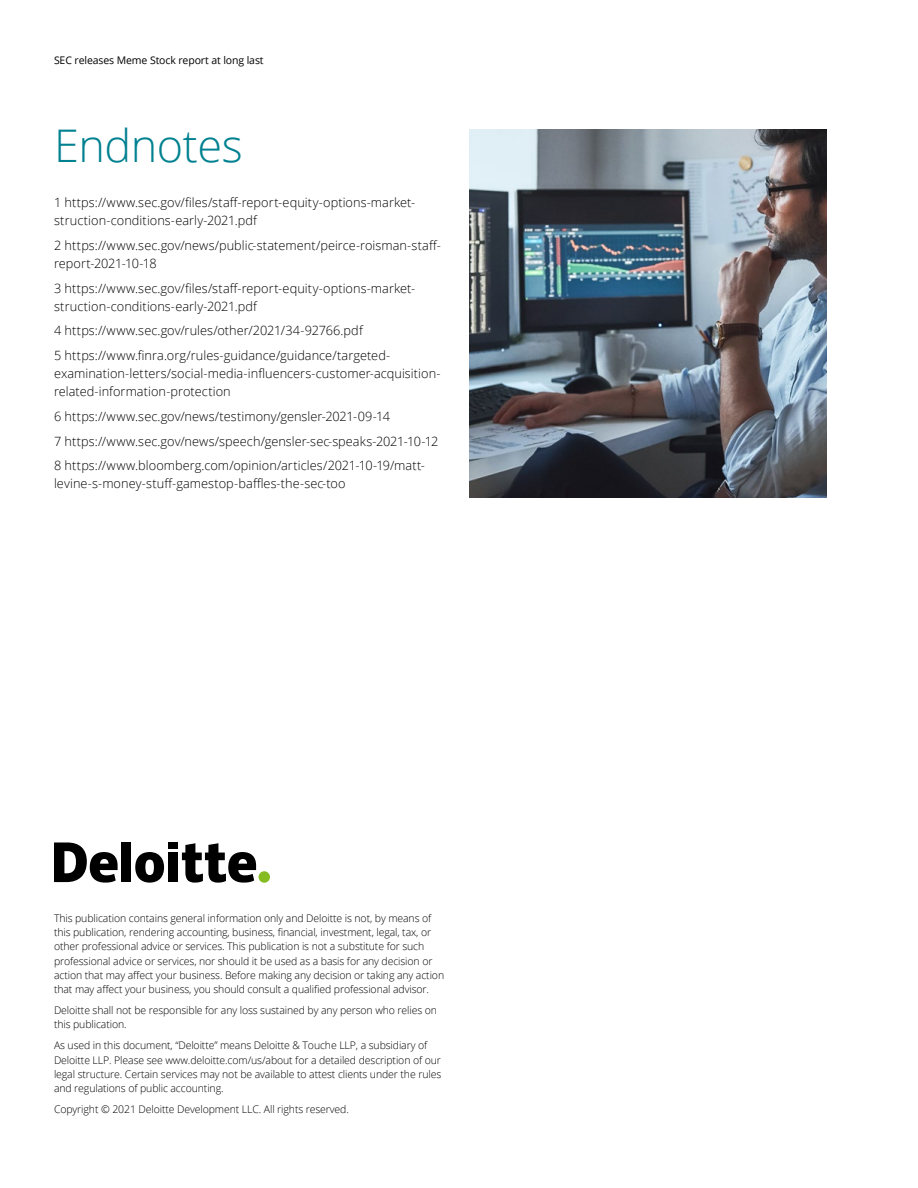
<style>
.page{position:relative;width:918px;height:1188px;background:#fff}
.page>*{position:absolute;margin:0;border:0;box-sizing:border-box;transform-origin:0 0}
.Story_heading_light{font:300 45px "Open Sans";letter-spacing:-.01em;color:#008190}
.t1{font:300 12.75px/18px "Open Sans";letter-spacing:.005em;color:#000}
.Disclaimers__7_9_5pt{font:300 10.5px/14.2px "Open Sans";letter-spacing:-.01em;color:#000}
.Brochure_title___Lef{font:10.5px "Open Sans";letter-spacing:-.01em;color:#000}
</style>
<div class="page">
<div style="left:259px;top:871px;width:11px;height:12px;background:#85bc22;border-radius:50%"></div>
<div style="left:121px;top:842px;width:10px;height:40px;background:#000"></div>
<svg style="left:135px;top:852px;width:29px;height:31px"></svg>
<div style="left:168px;top:853px;width:10px;height:29px;background:#000"></div>
<div style="left:168px;top:842px;width:10px;height:7px;background:#000"></div>
<svg style="left:182px;top:843px;width:74px;height:40px"></svg>
<svg style="left:54px;top:842px;width:64px;height:41px"></svg>
<img style="left:470px;top:130px;width:357px;height:367px">
<p class="Brochure_title___Lef" style="left:54px;top:53px;width:211px">SEC releases Meme Stock report at long last</p>
<p class="Story_heading_light" style="left:54px;top:115px;width:190px">Endnotes</p>
<p class="t1" style="left:54px;top:193px;width:363px">1 https://www.sec.gov/files/staff-report-equity-options-market&shy;struction-conditions-early-2021.pdf</p>
<p class="t1" style="left:54px;top:236px;width:388px">2 https://www.sec.gov/news/public-statement/peirce-roisman-staff&shy;report-2021-10-18</p>
<p class="t1" style="left:54px;top:279px;width:363px">3 https://www.sec.gov/files/staff-report-equity-options-market&shy;struction-conditions-early-2021.pdf</p>
<p class="t1" style="left:54px;top:321px;width:310px">4 https://www.sec.gov/rules/other/2021/34-92766.pdf</p>
<p class="t1" style="left:54px;top:346px;width:338px">5 https://www.finra.org/rules-guidance/guidance/targeted-</p>
<p class="t1" style="left:54px;top:364px;width:388px">examination-letters/social-media-influencers-customer-acquisition&shy;related-information-protection</p>
<p class="t1" style="left:54px;top:407px;width:338px">6 https://www.sec.gov/news/testimony/gensler-2021-09-14</p>
<p class="t1" style="left:54px;top:432px;width:386px">7 https://www.sec.gov/news/speech/gensler-sec-speaks-2021-10-12</p>
<p class="t1" style="left:54px;top:456px;width:373px">8 https://www.bloomberg.com/opinion/articles/2021-10-19/matt-</p>
<p class="t1" style="left:54px;top:474px;width:293px">levine-s-money-stuff-gamestop-baffles-the-sec-too</p>
<p class="Disclaimers__7_9_5pt" style="left:54px;top:911px;width:392px">This publication contains general information only and Deloitte is not, by means of this publication, rendering accounting, business, financial, investment, legal, tax, or other professional advice or services. This publication is not a substitute for such professional advice or services, nor should it be used as a basis for any decision or action that may affect your business. Before making any decision or taking any action that may affect your business, you should consult a qualified professional advisor.</p>
<p class="Disclaimers__7_9_5pt" style="left:54px;top:1003px;width:385px">Deloitte shall not be responsible for any loss sustained by any person who relies on this publication.</p>
<p class="Disclaimers__7_9_5pt" style="left:54px;top:1038px;width:389px">As used in this document, “Deloitte” means Deloitte &amp; Touche LLP, a subsidiary of Deloitte LLP. Please see www.deloitte.com/us/about for a detailed description of our legal structure. Certain services may not be available to attest clients under the rules and regulations of public accounting.</p>
<p class="Disclaimers__7_9_5pt" style="left:54px;top:1102px;width:296px">Copyright © 2021 Deloitte Development LLC. All rights reserved.</p>
</div>
